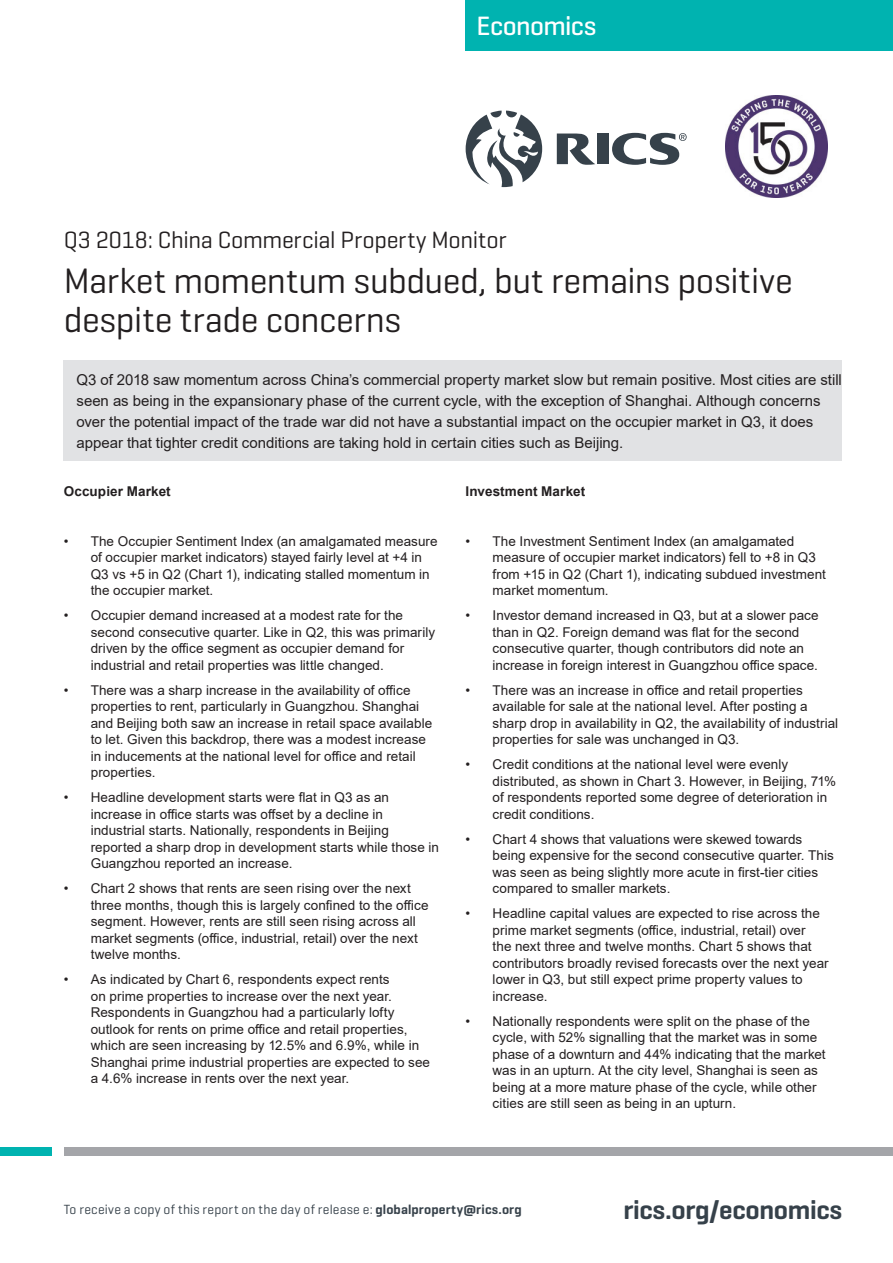
<style>
.page{position:relative;width:893px;height:1263px;background:#fff}
.page>*{position:absolute;margin:0;border:0;box-sizing:border-box;transform-origin:0 0}
.Document_Cover_Title{font:36px/39px "Geogrotesque";letter-spacing:-.01em;color:#231f20}
.t1{font:600 27px "Geogrotesque";letter-spacing:-.01em;color:#36414a}
.t2{font:500 27px "Geogrotesque";letter-spacing:-.025em;color:#fff}
.Document_Cover_Sub-t{font:24px "Geogrotesque";letter-spacing:-.01em;color:#231f20}
.Key_Findings{font:15px/21px "Arial";color:#231f20}
.t3{font:13.5px/16.5px "Arial";color:#231f20}
.t4{font:13.5px "Geogrotesque";letter-spacing:.015em;color:#36414a}
.Body_Text{font:700 13.5px "Arial";letter-spacing:.01em;color:#231f20}
.s1{font-weight:600}
</style>
<div class="page">
<div style="left:466px;top:0;width:427px;height:51px;background:#00b3b0"></div>
<svg style="left:466px;top:111px;width:76px;height:76px"></svg>
<svg style="left:612px;top:133px;width:75px;height:32px"></svg>
<svg style="left:557px;top:133px;width:38px;height:32px"></svg>
<div style="left:597px;top:134px;width:12px;height:30px;background:#36414a"></div>
<div style="left:0;top:1147px;width:51px;height:8px;background:#00b3b0"></div>
<div style="left:64px;top:1147px;width:829px;height:8px;background:#a4a5a9"></div>
<img style="left:725px;top:96px;width:102px;height:101px">
<div style="left:64px;top:360px;width:778px;height:101px;background:#e1e2e4"></div>
<h2 class="t2" style="left:476px;top:9px;width:121px">Economics</h2>
<p class="Document_Cover_Sub-t" style="left:64px;top:224px;width:445px">Q3 2018: China Commercial Property Monitor</p>
<p class="Document_Cover_Title" style="left:64px;top:260px;width:730px">Market momentum subdued, but remains positive despite trade concerns</p>
<p class="Key_Findings" style="left:77px;top:369px;width:767px">Q3 of 2018 saw momentum across China’s commercial property market slow but remain positive. Most cities are still seen as being in the expansionary phase of the current cycle, with the exception of Shanghai. Although concerns over the potential impact of the trade war did not have a substantial impact on the occupier market in Q3, it does appear that tighter credit conditions are taking hold in certain cities such as Beijing.</p>
<p class="Body_Text" style="left:64px;top:482px;width:109px">Occupier Market</p>
<p class="t3" style="left:91px;top:533px;width:348px;text-indent:-27px">• The Occupier Sentiment Index (an amalgamated measure of occupier market indicators) stayed fairly level at +4 in Q3 vs +5 in Q2 (Chart 1), indicating stalled momentum in the occupier market.</p>
<p class="t3" style="left:91px;top:607px;width:346px;text-indent:-27px">• Occupier demand increased at a modest rate for the second consecutive quarter. Like in Q2, this was primarily driven by the office segment as occupier demand for industrial and retail properties was little changed.</p>
<p class="t3" style="left:91px;top:682px;width:343px;text-indent:-27px">• There was a sharp increase in the availability of office properties to rent, particularly in Guangzhou. Shanghai and Beijing both saw an increase in retail space available to let. Given this backdrop, there was a modest increase in inducements at the national level for office and retail properties.</p>
<p class="t3" style="left:91px;top:789px;width:350px;text-indent:-27px">• Headline development starts were flat in Q3 as an increase in office starts was offset by a decline in industrial starts. Nationally, respondents in Beijing reported a sharp drop in development starts while those in Guangzhou reported an increase.</p>
<p class="t3" style="left:91px;top:880px;width:339px;text-indent:-27px">• Chart 2 shows that rents are seen rising over the next three months, though this is largely confined to the office segment. However, rents are still seen rising across all market segments (office, industrial, retail) over the next twelve months.</p>
<p class="t3" style="left:91px;top:971px;width:341px;text-indent:-27px">• As indicated by Chart 6, respondents expect rents<br>on prime properties to increase over the next year.<br>Respondents in Guangzhou had a particularly lofty outlook for rents on prime office and retail properties, which are seen increasing by 12.5% and 6.9%, while in Shanghai prime industrial properties are expected to see a 4.6% increase in rents over the next year.</p>
<p class="Body_Text" style="left:466px;top:482px;width:121px">Investment Market</p>
<p class="t3" style="left:493px;top:533px;width:335px;text-indent:-27px">• The Investment Sentiment Index (an amalgamated measure of occupier market indicators) fell to +8 in Q3 from +15 in Q2 (Chart 1), indicating subdued investment market momentum.</p>
<p class="t3" style="left:493px;top:607px;width:328px;text-indent:-27px">• Investor demand increased in Q3, but at a slower pace than in Q2. Foreign demand was flat for the second consecutive quarter, though contributors did note an increase in foreign interest in Guangzhou office space.</p>
<p class="t3" style="left:493px;top:682px;width:347px;text-indent:-27px">• There was an increase in office and retail properties available for sale at the national level. After posting a sharp drop in availability in Q2, the availability of industrial properties for sale was unchanged in Q3.</p>
<p class="t3" style="left:493px;top:756px;width:345px;text-indent:-27px">• Credit conditions at the national level were evenly distributed, as shown in Chart 3. However, in Beijing, 71% of respondents reported some degree of deterioration in credit conditions.</p>
<p class="t3" style="left:493px;top:831px;width:343px;text-indent:-27px">• Chart 4 shows that valuations were skewed towards being expensive for the second consecutive quarter. This was seen as being slightly more acute in first-tier cities compared to smaller markets.</p>
<p class="t3" style="left:493px;top:905px;width:338px;text-indent:-27px">• Headline capital values are expected to rise across the prime market segments (office, industrial, retail) over<br>the next three and twelve months. Chart 5 shows that contributors broadly revised forecasts over the next year lower in Q3, but still expect prime property values to increase.</p>
<p class="t3" style="left:493px;top:1013px;width:335px;text-indent:-27px">• Nationally respondents were split on the phase of the cycle, with 52% signalling that the market was in some phase of a downturn and 44% indicating that the market was in an upturn. At the city level, Shanghai is seen as being at a more mature phase of the cycle, while other cities are still seen as being in an upturn.</p>
<p class="t4" style="left:64px;top:1201px;width:460px">To receive a copy of this report on the day of release e: <span class="s1">globalproperty@rics.org</span></p>
<h2 class="t1" style="left:623px;top:1193px;width:220px">rics.org/economics</h2>
</div>
